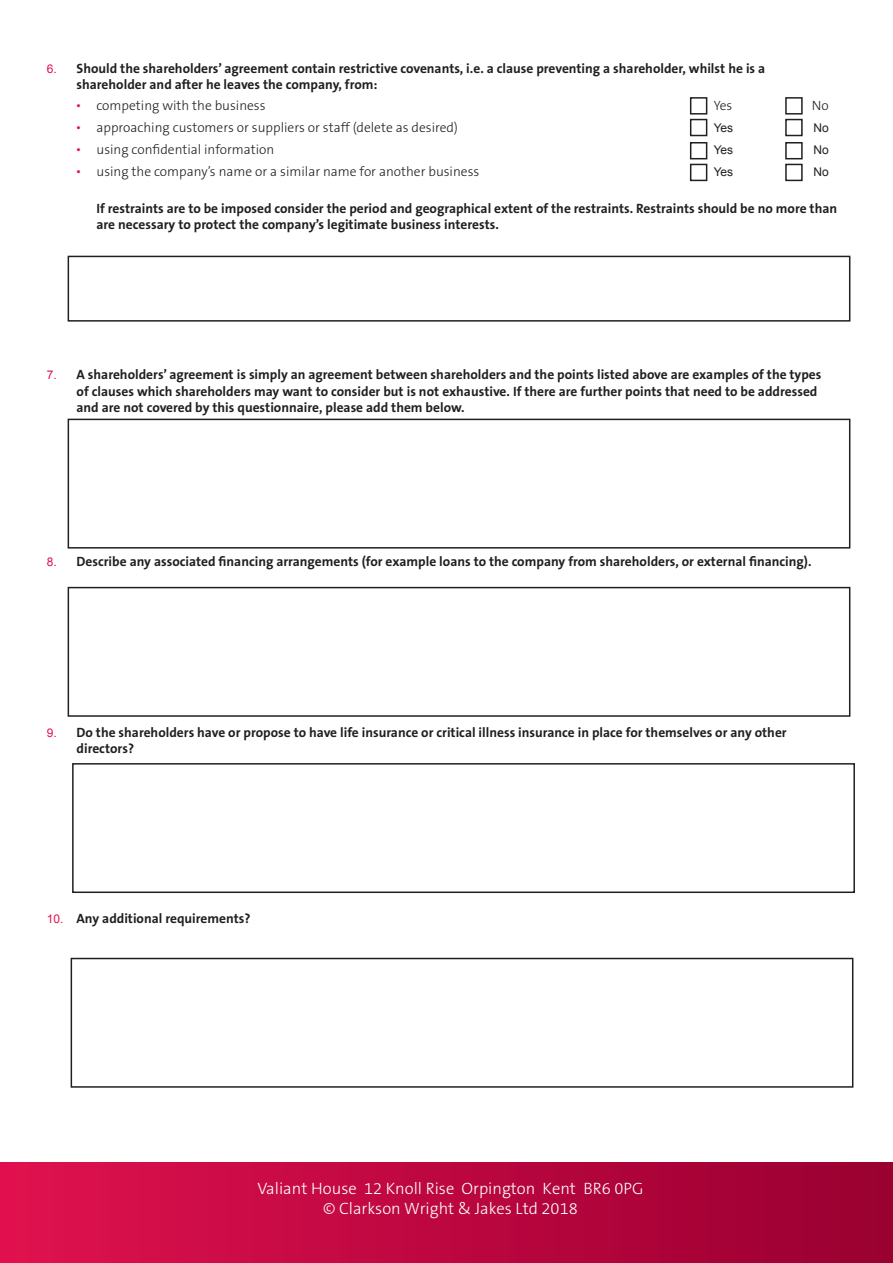
<style>
.page{position:relative;width:893px;height:1263px;background:#fff}
.page>*{position:absolute;margin:0;border:0;box-sizing:border-box;transform-origin:0 0}
.t1{font:300 16.5px/19.8px "The Sans B3";color:#fff;text-align:center}
.t2{font:700 13.5px/16.2px "The Sans B7";color:#231f20}
.t3{font:300 13.5px "The Sans B3";color:#231f20}
.t4{font:12px "Arial";color:#231f20}
.s1{font-family:"Arial";font-weight:400;font-size:12px;color:#e2104f}
</style>
<div class="page">
<div style="left:0;top:1162px;width:893px;height:101px;background:linear-gradient(to right,#df114f,#990031)"></div>
<div style="left:690px;top:97px;width:17px;height:18px;border:2px solid #231f20"></div>
<div style="left:785px;top:97px;width:18px;height:18px;border:2px solid #231f20"></div>
<div style="left:690px;top:119px;width:17px;height:17px;border:2px solid #231f20"></div>
<div style="left:785px;top:119px;width:18px;height:17px;border:2px solid #231f20"></div>
<div style="left:690px;top:142px;width:17px;height:17px;border:2px solid #231f20"></div>
<div style="left:785px;top:142px;width:18px;height:17px;border:2px solid #231f20"></div>
<div style="left:690px;top:164px;width:17px;height:17px;border:2px solid #231f20"></div>
<div style="left:785px;top:164px;width:18px;height:17px;border:2px solid #231f20"></div>
<div style="left:68px;top:256px;width:782px;height:66px;border:2px solid #231f20"></div>
<div style="left:68px;top:419px;width:782px;height:130px;border:2px solid #231f20"></div>
<div style="left:68px;top:587px;width:782px;height:130px;border:2px solid #231f20"></div>
<div style="left:72px;top:763px;width:783px;height:130px;border:2px solid #231f20"></div>
<div style="left:71px;top:958px;width:782px;height:130px;border:2px solid #231f20"></div>
<p class="t2" style="left:77px;top:61px;width:690px;text-indent:-30px"><span class="s1">6.</span> Should the shareholders’ agreement contain restrictive covenants, i.e. a clause preventing a shareholder, whilst he is a shareholder and after he leaves the company, from:</p>
<p class="t3" style="left:77px;top:98px;width:191px"><span class="s1">•</span> competing with the business</p>
<p class="t3" style="left:714px;top:98px;width:20px">Yes</p>
<p class="t3" style="left:812px;top:98px;width:18px">No</p>
<p class="t3" style="left:77px;top:120px;width:383px"><span class="s1">•</span> approaching customers or suppliers or staff (delete as desired)</p>
<p class="t4" style="left:714px;top:120px;width:21px">Yes</p>
<p class="t4" style="left:813px;top:120px;width:17px">No</p>
<p class="t3" style="left:77px;top:143px;width:199px"><span class="s1">•</span> using confidential information</p>
<p class="t4" style="left:714px;top:142px;width:21px">Yes</p>
<p class="t4" style="left:813px;top:142px;width:17px">No</p>
<p class="t3" style="left:77px;top:165px;width:404px"><span class="s1">•</span> using the company’s name or a similar name for another business</p>
<p class="t4" style="left:714px;top:164px;width:21px">Yes</p>
<p class="t4" style="left:813px;top:164px;width:17px">No</p>
<p class="t2" style="left:97px;top:201px;width:742px">If restraints are to be imposed consider the period and geographical extent of the restraints. Restraints should be no more than are necessary to protect the company’s legitimate business interests.</p>
<p class="t2" style="left:77px;top:367px;width:746px;text-indent:-30px"><span class="s1">7.</span> A shareholders’ agreement is simply an agreement between shareholders and the points listed above are examples of the types of clauses which shareholders may want to consider but is not exhaustive. If there are further points that need to be addressed and are not covered by this questionnaire, please add them below.</p>
<p class="t2" style="left:47px;top:554px;width:766px"><span class="s1">8.</span> Describe any associated financing arrangements (for example loans to the company from shareholders, or external financing).</p>
<p class="t2" style="left:77px;top:724px;width:712px;text-indent:-30px"><span class="s1">9.</span> Do the shareholders have or propose to have life insurance or critical illness insurance in place for themselves or any other directors?</p>
<p class="t2" style="left:47px;top:911px;width:205px"><span class="s1">10.</span> Any additional requirements?</p>
<p class="t1" style="left:257px;top:1179px;width:387px">Valiant House 12 Knoll Rise Orpington Kent BR6 0PG © Clarkson Wright &amp; Jakes Ltd 2018</p>
</div>
